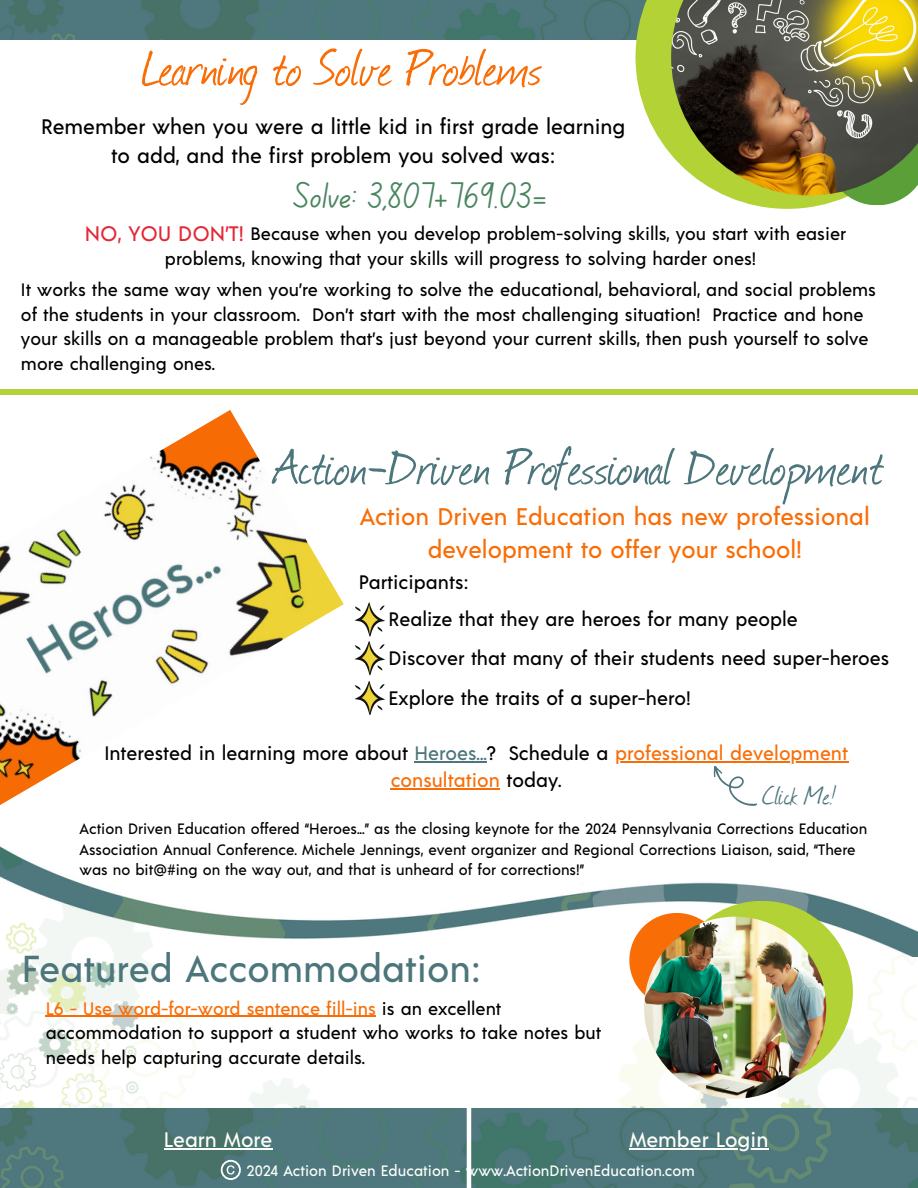
<style>
.page{position:relative;width:918px;height:1188px;background:#fff}
.page>*{position:absolute;margin:0;border:0;box-sizing:border-box;transform-origin:0 0}
.t1{font:60px "Journal";color:#4c767b}
.t2{font:60px "Journal";color:#f96d06}
.t3{font:500 37.5px "Acre";color:#4c767b}
.t4{font:37.5px "Canva School Font";color:#49855f}
.t5{font:30px "Journal";color:#4c767b}
.t6{font:500 24px/32.7px "Acre";color:#f96d06;text-align:center}
.t7{font:500 21px/29.2px "Acre";color:#000;text-align:center}
.t8{font:500 21px "Acre";color:#fefffa}
.t9{font:500 21px "Acre";color:#e32837}
.t10{font:500 19.5px/39.3px "Acre";color:#000}
.t11{font:500 18px/24.8px "Acre";color:#000}
.t12{font:500 15px/20.2px "Acre";color:#000}
.t13{font:500 15px "Acre";color:#fff}
.s1{color:#4c767b}
.s2{color:#f96d06}
</style>
<div class="page">
<img style="left:0;top:846px;width:918px;height:110px">
<img style="left:0;top:896px;width:916px;height:212px">
<img style="left:0;top:1108px;width:918px;height:80px">
<hr style="left:467px;top:1095px;width:4px;height:93px;background:#fff">
<img style="left:0;top:0;width:636px;height:39px">
<svg style="left:221px;top:1160px;width:20px;height:20px"></svg>
<svg style="left:709px;top:762px;width:49px;height:44px"></svg>
<img style="left:0;top:410px;width:343px;height:395px">
<div style="left:335px;top:625px;width:29px;height:34px;background:#fff"></div>
<hr style="left:415px;top:761px;width:72px;height:1px;background:#4c767b">
<hr style="left:615px;top:761px;width:233px;height:1px;background:#f96d06">
<hr style="left:391px;top:788px;width:109px;height:1px;background:#f96d06">
<div style="left:335px;top:664px;width:29px;height:34px;background:#fff"></div>
<svg style="left:338px;top:602px;width:47px;height:113px"></svg>
<div style="left:335px;top:704px;width:29px;height:34px;background:#fff"></div>
<hr style="left:164px;top:1148px;width:108px;height:1px;background:#fefffa">
<hr style="left:629px;top:1148px;width:139px;height:1px;background:#fefffa">
<svg style="left:636px;top:0;width:190px;height:209px;fill:#b3d236"></svg>
<div style="left:0;top:390px;width:918px;height:5px;background:#b3d236"></div>
<div style="left:671px;top:901px;width:182px;height:182px;background:#b3d236;border-radius:50%"></div>
<div style="left:629px;top:913px;width:95px;height:95px;background:#f96d06;border-radius:50%"></div>
<img style="left:644px;top:917px;width:182px;height:182px;border-radius:50%">
<svg style="left:826px;top:195px;width:82px;height:10px"></svg>
<img style="left:671px;top:0;width:247px;height:195px">
<hr style="left:46px;top:1016px;width:330px;height:1px;background:#f96d06">
<h1 class="t2" style="left:141px;top:27px;width:403px">Learning to Solve Problems</h1>
<p class="t7" style="left:41px;top:111px;width:586px">Remember when you were a little kid in first grade learning to add, and the first problem you solved was:</p>
<h2 class="t4" style="left:294px;top:179px;width:255px">Solve: 3,807+769.03=</h2>
<p class="t11" style="left:165px;top:220px;width:683px;text-indent:86px">Because when you develop problem-solving skills, you start with easier problems, knowing that your skills will progress to solving harder ones!</p>
<p class="t9" style="left:85px;top:220px;width:161px">NO, YOU DON’T!</p>
<p class="t11" style="left:21px;top:276px;width:857px">It works the same way when you’re working to solve the educational, behavioral, and social problems of the students in your classroom. Don’t start with the most challenging situation! Practice and hone your skills on a manageable problem that’s just beyond your current skills, then push yourself to solve more challenging ones.</p>
<h1 class="t1" style="left:273px;top:426px;width:612px">Action-Driven Professional Development</h1>
<h3 class="t6" style="left:360px;top:499px;width:512px">Action Driven Education has new professional development to offer your school!</h3>
<p class="t10" style="left:359px;top:561px;width:111px">Participants:</p>
<p class="t10" style="left:389px;top:599px;width:502px">Realize that they are heroes for many people<br>Discover that many of their students need super-heroes<br>Explore the traits of a super-hero!</p>
<p class="t10" style="left:104px;top:739px;width:745px;line-height:27px;text-align:center">Interested in learning more about <span class="s1">Heroes...</span>? Schedule a <span class="s2">professional development consultation</span> today.</p>
<h3 class="t5" style="left:762px;top:776px;width:75px">Click Me!</h3>
<p class="t12" style="left:79px;top:818px;width:790px">Action Driven Education offered “Heroes...” as the closing keynote for the 2024 Pennsylvania Corrections Education<br>Association Annual Conference. Michele Jennings, event organizer and Regional Corrections Liaison, said, “There was no bit@#ing on the way out, and that is unheard of for corrections!”</p>
<h2 class="t3" style="left:22px;top:945px;width:461px">Featured Accommodation:</h2>
<p class="t11" style="left:46px;top:995px;width:557px"><span class="s2">L6 - Use word-for-word sentence fill-ins</span> is an excellent accommodation to support a student who works to take notes but needs help capturing accurate details.</p>
<p class="t8" style="left:164px;top:1126px;width:110px">Learn More</p>
<p class="t8" style="left:629px;top:1126px;width:141px">Member Login</p>
<p class="t13" style="left:247px;top:1161px;width:450px">2024 Action Driven Education - www.ActionDrivenEducation.com</p>
</div>
